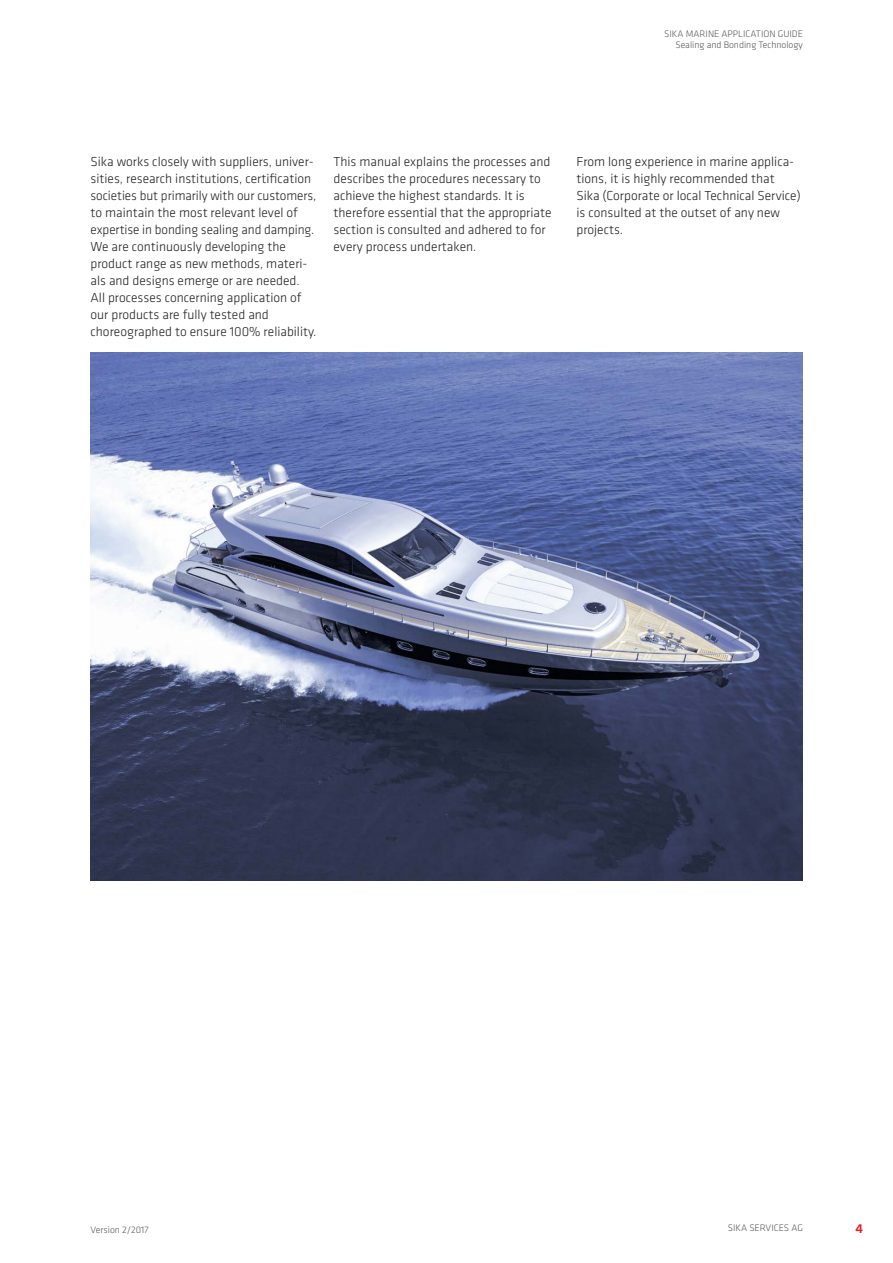
<style>
.page{position:relative;width:893px;height:1263px;background:#fff}
.page>*{position:absolute;margin:0;border:0;box-sizing:border-box;transform-origin:0 0}
.t1{font:300 13.5px/17px "Klavika";color:#231f20}
.t2{font:500 13.5px "Klavika";color:#ee1d23}
.t3{font:300 9.75px/11.2px "Klavika";color:#57585a;text-align:right}
</style>
<div class="page">
<img style="left:91px;top:353px;width:711px;height:527px">
<p class="t3" style="left:664px;top:28px;width:140px">SIKA MARINE APPLICATION GUIDE<br>Sealing and Bonding Technology</p>
<p class="t1" style="left:91px;top:153px;width:227px">Sika works closely with suppliers, univer&shy;sities, research institutions, certification societies but primarily with our customers, to maintain the most relevant level of expertise in bonding sealing and damping.<br>We are continuously developing the product range as new methods, materi&shy;als and designs emerge or are needed.<br>All processes concerning application of our products are fully tested and choreographed to ensure 100% reliability.</p>
<p class="t1" style="left:333px;top:153px;width:220px">This manual explains the processes and describes the procedures necessary to achieve the highest standards. It is therefore essential that the appropriate section is consulted and adhered to for every process undertaken.</p>
<p class="t1" style="left:576px;top:153px;width:226px">From long experience in marine applica&shy;tions, it is highly recommended that Sika (Corporate or local Technical Service) is consulted at the outset of any new projects.</p>
<p class="t3" style="left:91px;top:1224px;width:60px">Version 2/2017</p>
<p class="t3" style="left:728px;top:1222px;width:77px">SIKA SERVICES AG</p>
<p class="t2" style="left:856px;top:1219px;width:9px">4</p>
</div>
